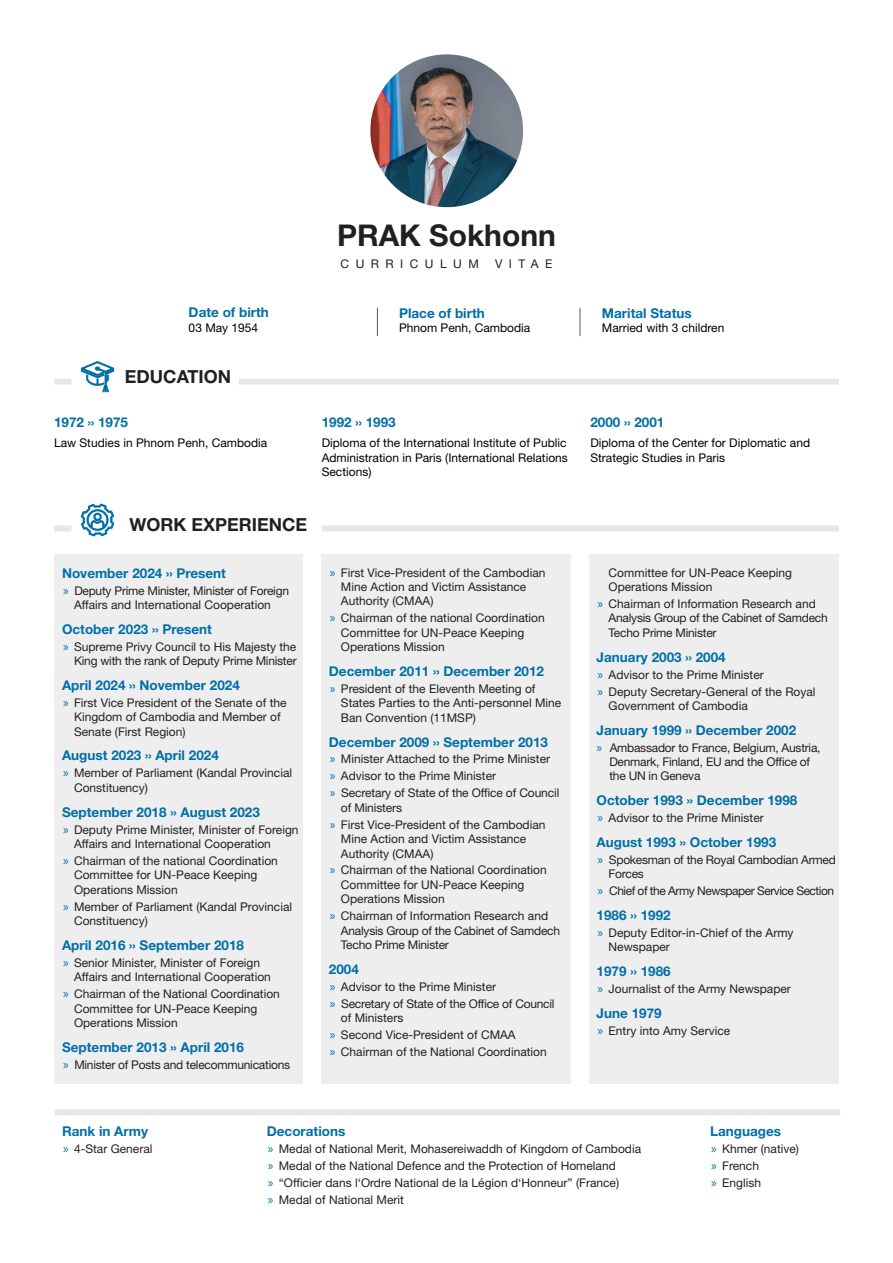
<style>
.page{position:relative;width:893px;height:1263px;background:#fff}
.page>*{position:absolute;margin:0;border:0;box-sizing:border-box;transform-origin:0 0}
.t1{font:700 30px "Helvetica Neue LT Std";color:#231f20}
.t2{font:700 18px "Helvetica Neue LT Std";color:#231f20}
.Sub_Title_2{font:700 13.5px "Helvetica Neue LT Std";color:#006fa7}
.Bullet{font:700 13.5px "Helvetica Neue LT Std";color:#006fa7}
.t3{font:12px/14.4px "Helvetica Neue LT Std";color:#231f20}
.t4{font:12px/14.4px "Helvetica Neue LT Std";letter-spacing:-.02em;color:#231f20}
.t5{font:12px/14.4px "Helvetica Neue LT Std";color:#000}
.t6{font:12px "Helvetica Neue LT Std";letter-spacing:-.04em;color:#231f20}
.t7{font:12px "Helvetica Neue LT Std";letter-spacing:.54em;color:#231f20}
.s1{font-family:"Myriad Pro";font-size:13.5px;color:#006fa7}
</style>
<div class="page">
<div style="left:55px;top:554px;width:248px;height:529px;background:#eeeeef"></div>
<div style="left:322px;top:554px;width:249px;height:529px;background:#eeeeef"></div>
<div style="left:589px;top:554px;width:250px;height:529px;background:#eeeeef"></div>
<div style="left:55px;top:1109px;width:785px;height:6px;background:#e6e7e9"></div>
<img style="left:370px;top:54px;width:153px;height:153px;border-radius:76px">
<div style="left:239px;top:379px;width:600px;height:6px;background:#e6e7e9"></div>
<svg style="left:377px;top:308px;width:1px;height:28px"></svg>
<svg style="left:580px;top:308px;width:1px;height:28px"></svg>
<svg style="left:81px;top:361px;width:33px;height:31px"></svg>
<div style="left:54px;top:379px;width:17px;height:6px;background:#e6e7e9"></div>
<div style="left:322px;top:525px;width:517px;height:6px;background:#e6e7e9"></div>
<div style="left:54px;top:525px;width:17px;height:6px;background:#e6e7e9"></div>
<svg style="left:81px;top:503px;width:33px;height:34px"></svg>
<p class="t1" style="left:337px;top:216px;width:220px">PRAK Sokhonn</p>
<p class="t7" style="left:341px;top:256px;width:140px">CURRICULUM</p>
<p class="t3" style="left:495px;top:256px;width:59px">VITAE</p>
<p class="Sub_Title_2" style="left:189px;top:304px;width:82px">Date of birth</p>
<p class="t5" style="left:189px;top:320px;width:71px">03 May 1954</p>
<p class="t2" style="left:125px;top:365px;width:108px">EDUCATION</p>
<p class="Sub_Title_2" style="left:54px;top:414px;width:76px">1972 ›› 1975</p>
<p class="t5" style="left:54px;top:436px;width:215px">Law Studies in Phnom Penh, Cambodia</p>
<p class="Sub_Title_2" style="left:399px;top:305px;width:87px">Place of birth</p>
<p class="t5" style="left:399px;top:321px;width:133px">Phnom Penh, Cambodia</p>
<p class="Sub_Title_2" style="left:322px;top:414px;width:76px">1992 ›› 1993</p>
<p class="t5" style="left:322px;top:436px;width:248px;text-align:justify">Diploma of the International Institute of Public Administration in Paris (International Relations Sections)</p>
<p class="t2" style="left:129px;top:513px;width:179px">WORK EXPERIENCE</p>
<p class="Sub_Title_2" style="left:62px;top:565px;width:165px">November 2024 ›› Present</p>
<p class="t4" style="left:63px;top:583px;width:227px;text-align:center"><span class="s1">»</span> Deputy Prime Minister, Minister of Foreign<br>Affairs and International Cooperation</p>
<p class="Bullet" style="left:62px;top:621px;width:151px">October 2023 ›› Present</p>
<p class="t4" style="left:63px;top:639px;width:235px;text-align:right"><span class="s1">»</span> Supreme Privy Council to His Majesty the<br>King with the rank of Deputy Prime Minister</p>
<p class="Sub_Title_2" style="left:62px;top:677px;width:179px">April 2024 ›› November 2024</p>
<p class="t3" style="left:74px;top:695px;width:214px;text-indent:-11px"><span class="s1">»</span> First Vice President of the Senate of the<br>Kingdom of Cambodia and Member of<br>Senate (First Region)</p>
<p class="Sub_Title_2" style="left:62px;top:747px;width:158px">August 2023 ›› April 2024</p>
<p class="t3" style="left:74px;top:766px;width:220px;text-indent:-11px"><span class="s1">»</span> Member of Parliament (Kandal Provincial<br>Constituency)</p>
<p class="Sub_Title_2" style="left:62px;top:803px;width:199px">September 2018 ›› August 2023</p>
<p class="t3" style="left:74px;top:822px;width:226px;text-indent:-11px"><span class="s1">»</span> Deputy Prime Minister, Minister of Foreign<br>Affairs and International Cooperation</p>
<p class="t3" style="left:74px;top:853px;width:205px;text-indent:-11px"><span class="s1">»</span> Chairman of the national Coordination<br>Committee for UN-Peace Keeping<br>Operations Mission</p>
<p class="t3" style="left:74px;top:899px;width:220px;text-indent:-11px"><span class="s1">»</span> Member of Parliament (Kandal Provincial<br>Constituency)</p>
<p class="Sub_Title_2" style="left:62px;top:937px;width:184px">April 2016 ›› September 2018</p>
<p class="t3" style="left:74px;top:955px;width:198px;text-indent:-11px"><span class="s1">»</span> Senior Minister, Minister of Foreign<br>Affairs and International Cooperation</p>
<p class="t3" style="left:74px;top:986px;width:207px;text-indent:-11px"><span class="s1">»</span> Chairman of the National Coordination<br>Committee for UN-Peace Keeping<br>Operations Mission</p>
<p class="Sub_Title_2" style="left:62px;top:1038px;width:184px">September 2013 ›› April 2016</p>
<p class="t4" style="left:63px;top:1057px;width:229px"><span class="s1">»</span> Minister of Posts and telecommunications</p>
<p class="t3" style="left:341px;top:565px;width:206px;text-indent:-11px"><span class="s1">»</span> First Vice-President of the Cambodian<br>Mine Action and Victim Assistance<br>Authority (CMAA)</p>
<p class="t3" style="left:341px;top:611px;width:205px;text-indent:-11px"><span class="s1">»</span> Chairman of the national Coordination<br>Committee for UN-Peace Keeping<br>Operations Mission</p>
<p class="Sub_Title_2" style="left:329px;top:663px;width:217px">December 2011 ›› December 2012</p>
<p class="t3" style="left:341px;top:681px;width:222px;text-indent:-11px"><span class="s1">»</span> President of the Eleventh Meeting of<br>States Parties to the Anti-personnel Mine<br>Ban Convention (11MSP)</p>
<p class="Sub_Title_2" style="left:329px;top:733px;width:221px">December 2009 ›› September 2013</p>
<p class="t3" style="left:330px;top:752px;width:222px"><span class="s1">»</span> Minister Attached to the Prime Minister</p>
<p class="t3" style="left:330px;top:769px;width:168px"><span class="s1">»</span> Advisor to the Prime Minister</p>
<p class="t3" style="left:341px;top:786px;width:220px;text-indent:-11px"><span class="s1">»</span> Secretary of State of the Office of Council of Ministers</p>
<p class="t3" style="left:341px;top:817px;width:206px;text-indent:-11px"><span class="s1">»</span> First Vice-President of the Cambodian<br>Mine Action and Victim Assistance<br>Authority (CMAA)</p>
<p class="t3" style="left:341px;top:863px;width:207px;text-indent:-11px"><span class="s1">»</span> Chairman of the National Coordination<br>Committee for UN-Peace Keeping<br>Operations Mission</p>
<p class="t4" style="left:341px;top:909px;width:221px;text-indent:-11px"><span class="s1">»</span> Chairman of Information Research and<br>Analysis Group of the Cabinet of Samdech<br>Techo Prime Minister</p>
<p class="Sub_Title_2" style="left:329px;top:961px;width:32px">2004</p>
<p class="t3" style="left:330px;top:979px;width:168px"><span class="s1">»</span> Advisor to the Prime Minister</p>
<p class="t4" style="left:341px;top:996px;width:215px;text-indent:-11px"><span class="s1">»</span> Secretary of State of the Office of Council of Ministers</p>
<p class="t3" style="left:330px;top:1027px;width:187px"><span class="s1">»</span> Second Vice-President of CMAA</p>
<p class="t3" style="left:330px;top:1044px;width:218px"><span class="s1">»</span> Chairman of the National Coordination</p>
<p class="Sub_Title_2" style="left:602px;top:305px;width:91px">Marital Status</p>
<p class="t5" style="left:602px;top:321px;width:124px">Married with 3 children</p>
<p class="Sub_Title_2" style="left:590px;top:414px;width:76px">2000 ›› 2001</p>
<p class="t5" style="left:590px;top:436px;width:221px">Diploma of the Center for Diplomatic and<br>Strategic Studies in Paris</p>
<p class="t3" style="left:609px;top:565px;width:185px">Committee for UN-Peace Keeping<br>Operations Mission</p>
<p class="t4" style="left:609px;top:596px;width:221px;text-indent:-11px"><span class="s1">»</span> Chairman of Information Research and<br>Analysis Group of the Cabinet of Samdech<br>Techo Prime Minister</p>
<p class="Sub_Title_2" style="left:597px;top:648px;width:131px">January 2003 ›› 2004</p>
<p class="t3" style="left:598px;top:667px;width:168px"><span class="s1">»</span> Advisor to the Prime Minister</p>
<p class="t3" style="left:609px;top:684px;width:208px;text-indent:-11px"><span class="s1">»</span> Deputy Secretary-General of the Royal<br>Government of Cambodia</p>
<p class="Sub_Title_2" style="left:597px;top:721px;width:201px">January 1999 ›› December 2002</p>
<p class="t4" style="left:609px;top:740px;width:213px;text-indent:-13px"><span class="s1">»</span> Ambassador to France, Belgium, Austria,<br>Denmark, Finland, EU and the Office of the UN in Geneva</p>
<p class="Sub_Title_2" style="left:597px;top:792px;width:202px">October 1993 ›› December 1998</p>
<p class="t3" style="left:598px;top:810px;width:168px"><span class="s1">»</span> Advisor to the Prime Minister</p>
<p class="Sub_Title_2" style="left:597px;top:834px;width:181px">August 1993 ›› October 1993</p>
<p class="t4" style="left:609px;top:852px;width:229px;text-indent:-11px"><span class="s1">»</span> Spokesman of the Royal Cambodian Armed<br>Forces</p>
<p class="t6" style="left:598px;top:884px;width:238px"><span class="s1">»</span> Chief of the Army Newspaper Service Section</p>
<p class="Sub_Title_2" style="left:597px;top:907px;width:76px">1986 ›› 1992</p>
<p class="t3" style="left:609px;top:925px;width:186px;text-indent:-11px"><span class="s1">»</span> Deputy Editor-in-Chief of the Army<br>Newspaper</p>
<p class="Sub_Title_2" style="left:597px;top:963px;width:76px">1979 ›› 1986</p>
<p class="t3" style="left:598px;top:981px;width:195px"><span class="s1">»</span> Journalist of the Army Newspaper</p>
<p class="Sub_Title_2" style="left:597px;top:1004px;width:67px">June 1979</p>
<p class="t3" style="left:598px;top:1023px;width:134px"><span class="s1">»</span> Entry into Amy Service</p>
<p class="Sub_Title_2" style="left:62px;top:1123px;width:87px">Rank in Army</p>
<p class="t3" style="left:63px;top:1141px;width:91px"><span class="s1">»</span> 4-Star General</p>
<p class="Sub_Title_2" style="left:267px;top:1123px;width:80px">Decorations</p>
<p class="t3" style="left:268px;top:1141px;width:375px"><span class="s1">»</span> Medal of National Merit, Mohasereiwaddh of Kingdom of Cambodia</p>
<p class="t3" style="left:268px;top:1158px;width:349px"><span class="s1">»</span> Medal of the National Defence and the Protection of Homeland</p>
<p class="t3" style="left:268px;top:1175px;width:353px"><span class="s1">»</span> “Officier dans l‘Ordre National de la Légion d‘Honneur” (France)</p>
<p class="t3" style="left:268px;top:1192px;width:138px"><span class="s1">»</span> Medal of National Merit</p>
<p class="Sub_Title_2" style="left:710px;top:1123px;width:73px">Languages</p>
<p class="t3" style="left:711px;top:1141px;width:89px"><span class="s1">»</span> Khmer (native)</p>
<p class="t3" style="left:711px;top:1158px;width:49px"><span class="s1">»</span> French</p>
<p class="t3" style="left:711px;top:1175px;width:51px"><span class="s1">»</span> English</p>
</div>
